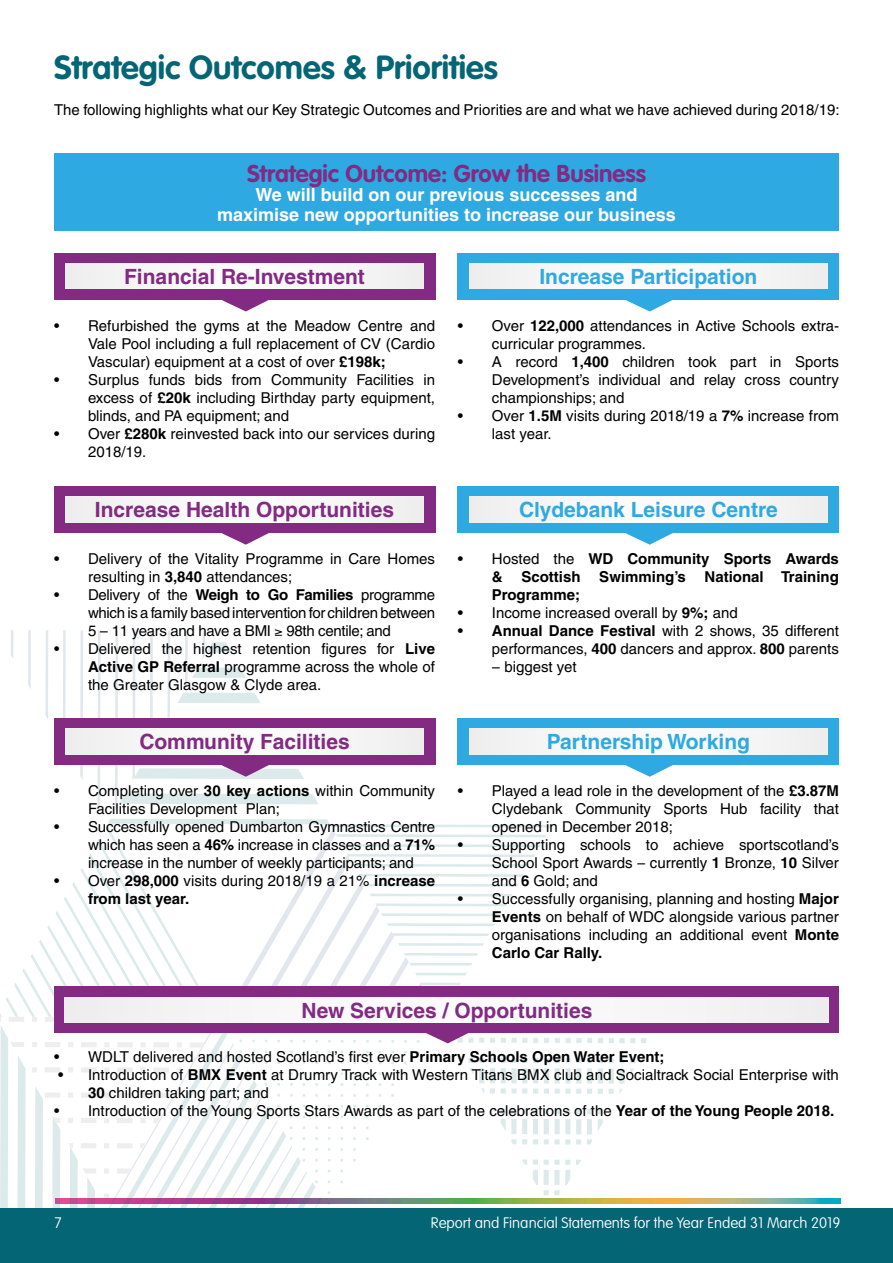
<style>
.page{position:relative;width:893px;height:1263px;background:#fff}
.page>*{position:absolute;margin:0;border:0;box-sizing:border-box;transform-origin:0 0}
.t1{font:700 33px "VAG Rounded";color:#046575}
.t2{font:700 24px "VAG Rounded";color:#832a83}
.t3{font:700 21px "Helvetica";color:#832a83}
.t4{font:700 21px "Helvetica";color:#2fa9e1}
.t5{font:700 18px/19.5px "Helvetica";color:#fff;text-align:center}
.t6{font:15px/18px "Helvetica";color:#000;text-align:justify}
.t7{font:700 15px/18px "Helvetica";color:#000;text-align:justify}
.t8{font:100 15px "VAG Rounded";color:#fff}
.s1{font-weight:700}
.s2{font-weight:400}
</style>
<div class="page">
<div style="left:54px;top:153px;width:785px;height:78px;background:#2fa9e1"></div>
<img style="left:581px;top:1198px;width:259px;height:5px">
<svg style="left:98px;top:630px;width:3px;height:180px"></svg>
<svg style="left:80px;top:630px;width:3px;height:150px"></svg>
<svg style="left:63px;top:630px;width:3px;height:88px"></svg>
<svg style="left:45px;top:630px;width:3px;height:89px"></svg>
<svg style="left:28px;top:630px;width:3px;height:59px"></svg>
<svg style="left:11px;top:630px;width:2px;height:28px"></svg>
<svg style="left:587px;top:1038px;width:5px;height:106px"></svg>
<svg style="left:598px;top:1038px;width:37px;height:93px"></svg>
<svg style="left:641px;top:1038px;width:5px;height:5px"></svg>
<div style="left:54px;top:253px;width:381px;height:46px;background:#832a83"></div>
<div style="left:66px;top:263px;width:357px;height:26px;background:#f7f7f7"></div>
<svg style="left:219px;top:299px;width:51px;height:12px"></svg>
<div style="left:458px;top:253px;width:381px;height:46px;background:#2fa9e1"></div>
<div style="left:470px;top:263px;width:357px;height:26px;background:#f7f7f7"></div>
<svg style="left:623px;top:299px;width:51px;height:12px"></svg>
<div style="left:54px;top:486px;width:381px;height:46px;background:#832a83"></div>
<div style="left:66px;top:496px;width:357px;height:26px;background:#f7f7f7"></div>
<svg style="left:219px;top:532px;width:51px;height:13px"></svg>
<div style="left:54px;top:718px;width:381px;height:46px;background:#832a83"></div>
<div style="left:66px;top:728px;width:357px;height:26px;background:#f2f2f2"></div>
<svg style="left:115px;top:630px;width:204px;height:180px"></svg>
<div style="left:458px;top:486px;width:381px;height:46px;background:#2fa9e1"></div>
<div style="left:470px;top:496px;width:357px;height:26px;background:#f7f7f7"></div>
<svg style="left:623px;top:532px;width:51px;height:13px"></svg>
<div style="left:458px;top:718px;width:381px;height:46px;background:#2fa9e1"></div>
<div style="left:470px;top:728px;width:357px;height:26px;background:#f7f7f7"></div>
<svg style="left:623px;top:764px;width:51px;height:13px"></svg>
<div style="left:54px;top:987px;width:785px;height:46px;background:#832a83"></div>
<div style="left:65px;top:997px;width:763px;height:26px;background:#f4f4f4"></div>
<svg style="left:0;top:819px;width:581px;height:390px"></svg>
<div style="left:0;top:1209px;width:893px;height:54px;background:#046575"></div>
<h2 class="t1" style="left:54px;top:48px;width:445px">Strategic Outcomes &amp; Priorities</h2>
<p class="t6" style="left:54px;top:101px;width:787px">The following highlights what our Key Strategic Outcomes and Priorities are and what we have achieved during 2018/19:</p>
<h2 class="t2" style="left:247px;top:159px;width:400px">Strategic Outcome: Grow the Business</h2>
<h3 class="t5" style="left:217px;top:185px;width:460px">We will build on our previous successes and maximise new opportunities to increase our business</h3>
<p class="t3" style="left:124px;top:264px;width:242px">Financial Re-Investment</p>
<p class="t4" style="left:539px;top:264px;width:220px">Increase Participation</p>
<p class="t6" style="left:88px;top:316px;width:349px;text-indent:-34px">• Refurbished the gyms at the Meadow Centre and Vale Pool including a full replacement of CV (Cardio Vascular) equipment at a cost of over <span class="s1">£198k;</span></p>
<p class="t6" style="left:88px;top:370px;width:349px;text-indent:-34px">• Surplus funds bids from Community Facilities in excess of <span class="s1">£20k</span> including Birthday party equipment, blinds, and PA equipment; and</p>
<p class="t6" style="left:88px;top:424px;width:348px;text-indent:-34px">• Over <span class="s1">£280k</span> reinvested back into our services during<br>2018/19.</p>
<p class="t6" style="left:492px;top:316px;width:349px;text-indent:-34px">• Over <span class="s1">122,000</span> attendances in Active Schools extra&shy;curricular programmes.</p>
<p class="t6" style="left:492px;top:352px;width:349px;text-indent:-34px">• A record <span class="s1">1,400</span> children took part in Sports Development’s individual and relay cross country championships; and</p>
<p class="t6" style="left:492px;top:406px;width:349px;text-indent:-34px">• Over <span class="s1">1.5M</span> visits during 2018/19 a <span class="s1">7%</span> increase from last year.</p>
<p class="t3" style="left:95px;top:497px;width:301px">Increase Health Opportunities</p>
<p class="t6" style="left:88px;top:550px;width:349px;text-indent:-34px">• Delivery of the Vitality Programme in Care Homes resulting in <span class="s1">3,840</span> attendances;</p>
<p class="t6" style="left:88px;top:586px;width:349px;text-indent:-34px">• Delivery of the <span class="s1">Weigh to Go Families</span> programme which is a family based intervention for children between 5 – 11 years and have a BMI ≥ 98th centile; and</p>
<p class="t6" style="left:88px;top:640px;width:348px;text-indent:-34px">• Delivered the highest retention fgures for <span class="s1">Live Active GP Referral</span> programme across the whole of the Greater Glasgow &amp; Clyde area.</p>
<p class="t3" style="left:139px;top:729px;width:212px">Community Facilities</p>
<p class="t6" style="left:88px;top:782px;width:349px;text-indent:-34px">• Completing over <span class="s1">30 key actions</span> within Community<br>Facilities Development Plan;</p>
<p class="t6" style="left:88px;top:818px;width:349px;text-indent:-34px">• Successfully opened Dumbarton Gymnastics Centre which has seen a <span class="s1">46%</span> increase in classes and a <span class="s1">71% </span>increase in the number of weekly participants; and</p>
<p class="t6" style="left:88px;top:872px;width:349px;text-indent:-34px">• Over <span class="s1">298,000</span> visits during 2018/19 a 21% <span class="s1">increase from last year.</span></p>
<p class="t4" style="left:519px;top:497px;width:260px">Clydebank Leisure Centre</p>
<p class="t7" style="left:492px;top:549px;width:349px;text-indent:-34px"><span class="s2">• Hosted the</span> WD Community Sports Awards &amp; Scottish Swimming’s National Training Programme;</p>
<p class="t6" style="left:458px;top:604px;width:281px">• Income increased overall by <span class="s1">9%;</span> and</p>
<p class="t6" style="left:458px;top:622px;width:383px;text-align:right">• <span class="s1">Annual Dance Festival</span> with 2 shows, 35 different performances, <span class="s1">400</span> dancers and approx. <span class="s1">800</span> parents</p>
<p class="t6" style="left:492px;top:658px;width:86px">– biggest yet</p>
<p class="t4" style="left:547px;top:729px;width:205px">Partnership Working</p>
<p class="t6" style="left:492px;top:782px;width:349px;text-indent:-34px">• Played a lead role in the development of the <span class="s1">£3.87M </span>Clydebank Community Sports Hub facility that opened in December 2018;</p>
<p class="t6" style="left:492px;top:836px;width:349px;text-indent:-34px">• Supporting schools to achieve sportscotland’s School Sport Awards – currently <span class="s1">1</span> Bronze, <span class="s1">10</span> Silver and <span class="s1">6</span> Gold; and</p>
<p class="t6" style="left:492px;top:890px;width:349px;text-indent:-34px">• Successfully organising, planning and hosting <span class="s1">Major Events</span> on behalf of WDC alongside various partner organisations including an additional event <span class="s1">Monte Carlo Car Rally.</span></p>
<p class="t3" style="left:302px;top:997px;width:292px">New Services / Opportunities</p>
<p class="t6" style="left:54px;top:1048px;width:612px">• WDLT delivered and hosted Scotland’s frst ever <span class="s1">Primary Schools Open Water Event;</span></p>
<p class="t6" style="left:88px;top:1066px;width:752px;text-indent:-30px">• Introduction of <span class="s1">BMX Event</span> at Drumry Track with Western Titans BMX club and Socialtrack Social Enterprise with<br><span class="s1">30</span> children taking part; and</p>
<p class="t6" style="left:54px;top:1102px;width:782px">• Introduction of the Young Sports Stars Awards as part of the celebrations of the <span class="s1">Year of the Young People 2018.</span></p>
<p class="t8" style="left:55px;top:1214px;width:9px">7</p>
<p class="t8" style="left:431px;top:1214px;width:411px">Report and Financial Statements for the Year Ended 31 March 2019</p>
</div>
